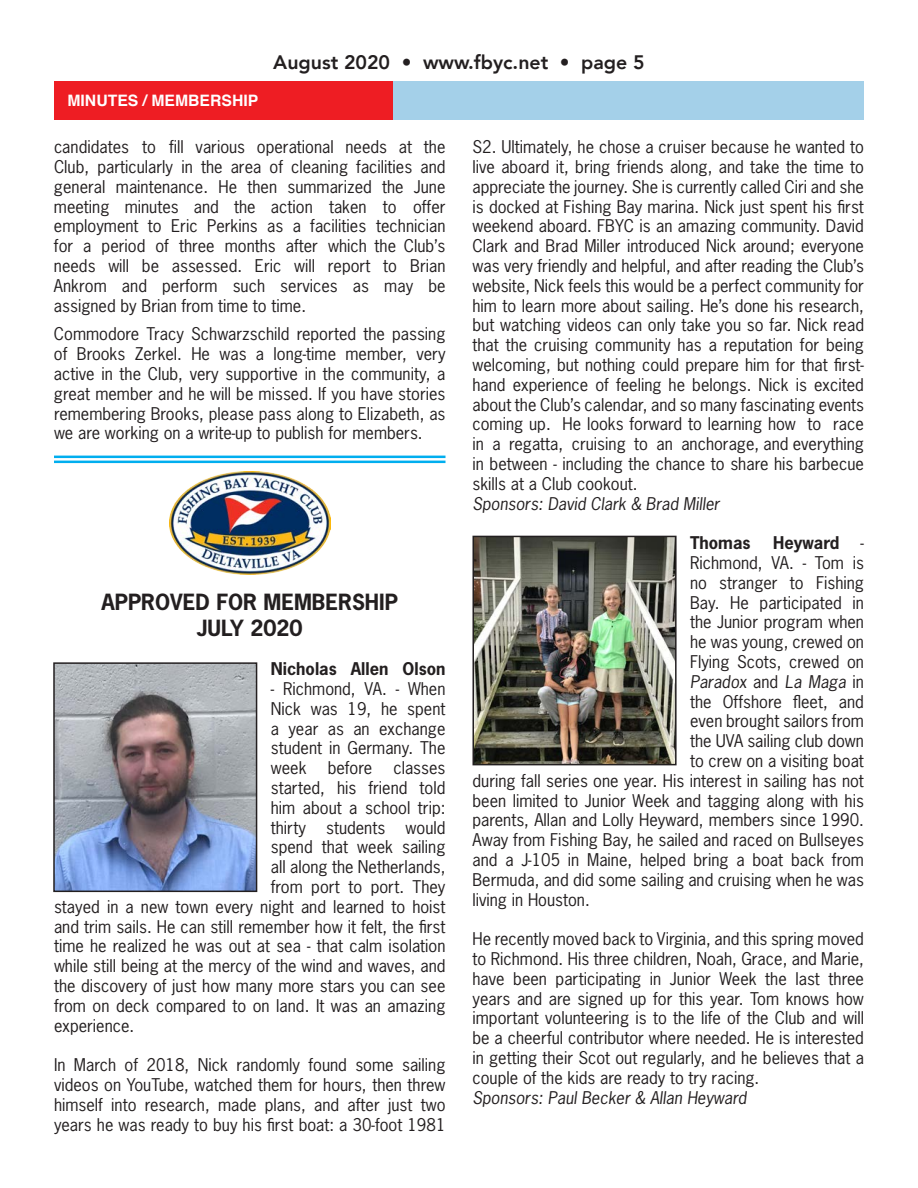
<style>
.page{position:relative;width:918px;height:1188px;background:#fff}
.page>*{position:absolute;margin:0;border:0;box-sizing:border-box;transform-origin:0 0}
.t1{font:700 21px "News Gothic Std";color:#231f20}
.t2{font:800 19.5px "Avenir";color:#231f20}
.t3{font:16.5px/19.8px "News Gothic Std";color:#231f20;text-align:justify}
.t4{font:italic 16.5px "News Gothic Std";color:#231f20}
.t5{font:700 16.5px "News Gothic Std";color:#231f20}
.Arial-rev{font:700 15.75px "Helvetica";color:#fff}
.s1{font-style:normal}
</style>
<div class="page">
<img style="left:169px;top:472px;width:161px;height:103px">
<hr style="left:54px;top:456px;width:392px;height:2px;background:#00aeef">
<hr style="left:54px;top:461px;width:392px;height:2px;background:#00aeef">
<img style="left:56px;top:665px;width:198px;height:224px">
<div style="left:53px;top:662px;width:204px;height:230px;border:2px solid #231f20"></div>
<img style="left:475px;top:539px;width:199px;height:223px">
<div style="left:472px;top:536px;width:205px;height:229px;border:2px solid #231f20"></div>
<div style="left:54px;top:81px;width:339px;height:39px;background:#ee1d23"></div>
<div style="left:393px;top:81px;width:471px;height:39px;background:#a4d0e9"></div>
<p class="Arial-rev" style="left:68px;top:88px;width:192px">MINUTES / MEMBERSHIP</p>
<p class="t2" style="left:273px;top:47px;width:373px">August 2020 • www.fbyc.net • page 5</p>
<p class="t3" style="left:54px;top:137px;width:393px">candidates to fill various operational needs at the Club, particularly in the area of cleaning facilities and general maintenance. He then summarized the June meeting minutes and the action taken to offer employment to Eric Perkins as a facilities technician for a period of three months after which the Club’s needs will be assessed. Eric will report to Brian Ankrom and perform such services as may be assigned by Brian from time to time.</p>
<p class="t3" style="left:54px;top:324px;width:393px">Commodore Tracy Schwarzschild reported the passing of Brooks Zerkel. He was a long-time member, very active in the Club, very supportive in the community, a great member and he will be missed. If you have stories remembering Brooks, please pass along to Elizabeth, as we are working on a write-up to publish for members.</p>
<p class="t1" style="left:102px;top:588px;width:298px">APPROVED FOR MEMBERSHIP</p>
<p class="t1" style="left:197px;top:614px;width:107px">JULY 2020</p>
<p class="t5" style="left:271px;top:658px;width:176px">Nicholas Allen Olson</p>
<p class="t3" style="left:271px;top:679px;width:176px">- Richmond, VA. - When Nick was 19, he spent a year as an exchange student in Germany. The week</p>
<p class="t3" style="left:328px;top:758px;width:46px">before</p>
<p class="t3" style="left:393px;top:758px;width:54px">classes</p>
<p class="t3" style="left:271px;top:778px;width:176px">started, his friend told</p>
<p class="t3" style="left:271px;top:797px;width:176px">him about a school trip:</p>
<p class="t3" style="left:271px;top:817px;width:176px">thirty students would</p>
<p class="t3" style="left:271px;top:837px;width:176px">spend that week sailing</p>
<p class="t3" style="left:271px;top:857px;width:176px">all along the Netherlands,</p>
<p class="t3" style="left:271px;top:877px;width:176px">from port to port. They</p>
<p class="t3" style="left:54px;top:896px;width:393px">stayed in a new town every night and learned to hoist</p>
<p class="t3" style="left:54px;top:916px;width:393px">and trim sails. He can still remember how it felt, the first</p>
<p class="t3" style="left:54px;top:936px;width:393px">time he realized he was out at sea - that calm isolation</p>
<p class="t3" style="left:54px;top:956px;width:393px">while still being at the mercy of the wind and waves, and</p>
<p class="t3" style="left:54px;top:976px;width:393px">the discovery of just how many more stars you can see</p>
<p class="t3" style="left:54px;top:995px;width:393px">from on deck compared to on land. It was an amazing</p>
<p class="t3" style="left:54px;top:1015px;width:82px">experience.</p>
<p class="t3" style="left:54px;top:1055px;width:393px">In March of 2018, Nick randomly found some sailing videos on YouTube, watched them for hours, then threw himself into research, made plans, and after just two years he was ready to buy his first boat: a 30-foot 1981</p>
<p class="t3" style="left:473px;top:137px;width:393px">S2. Ultimately, he chose a cruiser because he wanted to live aboard it, bring friends along, and take the time to appreciate the journey. She is currently called Ciri and she is docked at Fishing Bay marina. Nick just spent his first weekend aboard. FBYC is an amazing community. David Clark and Brad Miller introduced Nick around; everyone was very friendly and helpful, and after reading the Club’s website, Nick feels this would be a perfect community for him to learn more about sailing. He’s done his research, but watching videos can only take you so far. Nick read that the cruising community has a reputation for being welcoming, but nothing could prepare him for that first&shy;hand experience of feeling he belongs. Nick is excited about the Club’s calendar, and so many fascinating events coming up. He looks forward to learning how to race in a regatta, cruising to an anchorage, and everything in between - including the chance to share his barbecue skills at a Club cookout.</p>
<p class="t4" style="left:473px;top:493px;width:249px">Sponsors: David Clark &amp; Brad Miller</p>
<p class="t5" style="left:690px;top:532px;width:62px">Thomas</p>
<p class="t5" style="left:773px;top:532px;width:68px">Heyward</p>
<p class="t3" style="left:861px;top:533px;width:5px">-</p>
<p class="t3" style="left:690px;top:553px;width:175px">Richmond, VA. - Tom is</p>
<p class="t3" style="left:690px;top:573px;width:175px">no stranger to Fishing</p>
<p class="t3" style="left:690px;top:592px;width:175px">Bay. He participated in</p>
<p class="t3" style="left:690px;top:612px;width:175px">the Junior program when</p>
<p class="t3" style="left:690px;top:632px;width:175px">he was young, crewed on</p>
<p class="t3" style="left:690px;top:652px;width:175px">Flying Scots, crewed on</p>
<p class="t4" style="left:690px;top:671px;width:175px">Paradox <span class="s1">and</span> La Maga <span class="s1">in</span></p>
<p class="t3" style="left:690px;top:691px;width:175px">the Offshore fleet, and</p>
<p class="t3" style="left:690px;top:711px;width:175px">even brought sailors from</p>
<p class="t3" style="left:690px;top:731px;width:175px">the UVA sailing club down</p>
<p class="t3" style="left:690px;top:751px;width:175px">to crew on a visiting boat</p>
<p class="t3" style="left:473px;top:771px;width:393px">during fall series one year. His interest in sailing has not</p>
<p class="t3" style="left:473px;top:790px;width:393px">been limited to Junior Week and tagging along with his</p>
<p class="t3" style="left:473px;top:810px;width:393px">parents, Allan and Lolly Heyward, members since 1990.</p>
<p class="t3" style="left:473px;top:830px;width:393px">Away from Fishing Bay, he sailed and raced on Bullseyes</p>
<p class="t3" style="left:473px;top:850px;width:393px">and a J-105 in Maine, helped bring a boat back from</p>
<p class="t3" style="left:473px;top:870px;width:393px">Bermuda, and did some sailing and cruising when he was</p>
<p class="t3" style="left:473px;top:889px;width:119px">living in Houston.</p>
<p class="t3" style="left:473px;top:929px;width:393px">He recently moved back to Virginia, and this spring moved to Richmond. His three children, Noah, Grace, and Marie, have been participating in Junior Week the last three years and are signed up for this year. Tom knows how important volunteering is to the life of the Club and will be a cheerful contributor where needed. He is interested in getting their Scot out regularly, and he believes that a couple of the kids are ready to try racing.</p>
<p class="t4" style="left:473px;top:1087px;width:276px">Sponsors: Paul Becker &amp; Allan Heyward</p>
</div>
